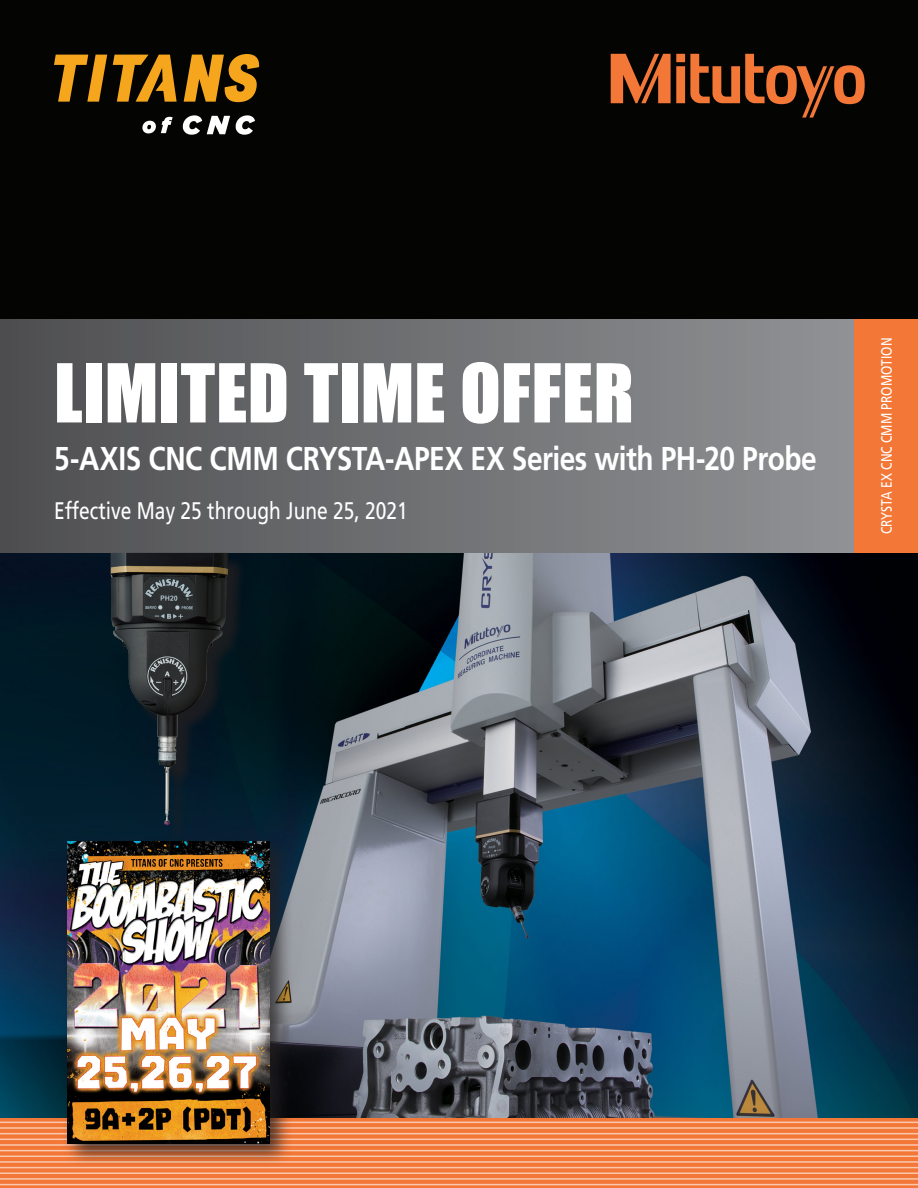
<style>
.page{position:relative;width:918px;height:1188px;background:#fff}
.page>*{position:absolute;margin:0;border:0;box-sizing:border-box;transform-origin:0 0}
.t1{font:75px "Impact";letter-spacing:.005em;color:#fff}
.t2{font:700 33px "Mitutoyo Frutiger";letter-spacing:-.015em;color:#fff}
.t3{font:24px "Mitutoyo Frutiger";color:#fff}
.t4{font:15px "Mitutoyo Frutiger";color:#fff}
</style>
<div class="page">
<img style="left:0;top:553px;width:918px;height:565px">
<div style="left:0;top:0;width:918px;height:553px;background:#040503"></div>
<svg style="left:611px;top:54px;width:254px;height:64px"></svg>
<svg style="left:0;top:1118px;width:918px;height:70px;background:#f37c3e"></svg>
<hr style="left:0;top:1184px;width:918px;height:1px;background:#fff">
<hr style="left:0;top:1178px;width:918px;height:2px;background:#fff">
<hr style="left:0;top:1173px;width:918px;height:1px;background:#fff">
<hr style="left:0;top:1167px;width:918px;height:1px;background:#fff">
<hr style="left:0;top:1161px;width:918px;height:2px;background:#fff">
<hr style="left:0;top:1156px;width:918px;height:1px;background:#fff">
<hr style="left:0;top:1150px;width:918px;height:1px;background:#fff">
<hr style="left:0;top:1144px;width:918px;height:2px;background:#fff">
<hr style="left:0;top:1139px;width:918px;height:1px;background:#fff">
<hr style="left:0;top:1133px;width:918px;height:1px;background:#fff">
<hr style="left:0;top:1127px;width:918px;height:2px;background:#fff">
<hr style="left:0;top:1122px;width:918px;height:1px;background:#fff">
<div style="left:0;top:319px;width:854px;height:234px;background:linear-gradient(to right,#4e4f51,#909295)"></div>
<div style="left:854px;top:319px;width:64px;height:234px;background:#f37736"></div>
<svg style="left:54px;top:55px;width:53px;height:47px"></svg>
<svg style="left:113px;top:55px;width:64px;height:47px"></svg>
<svg style="left:184px;top:54px;width:75px;height:48px"></svg>
<svg style="left:183px;top:115px;width:47px;height:20px"></svg>
<svg style="left:236px;top:115px;width:19px;height:20px"></svg>
<svg style="left:142px;top:117px;width:31px;height:16px"></svg>
<div style="left:62px;top:836px;width:231px;height:332px;background:#231f20;opacity:.75"></div>
<img style="left:68px;top:841px;width:201px;height:303px">
<div style="left:113px;top:555px;width:134px;height:289px;background:#231f20;opacity:.75"></div>
<img style="left:111px;top:553px;width:117px;height:272px">
<p class="t1" style="left:54px;top:335px;width:581px">LIMITED TIME OFFER</p>
<p class="t2" style="left:54px;top:439px;width:764px">5-AXIS CNC CMM CRYSTA-APEX EX Series with PH-20 Probe</p>
<p class="t3" style="left:54px;top:496px;width:355px">Effective May 25 through June 25, 2021</p>
<p class="t4" style="left:878px;top:534px;width:198px;rotate:-90deg">CRYSTA EX CNC CMM PROMOTION</p>
</div>
